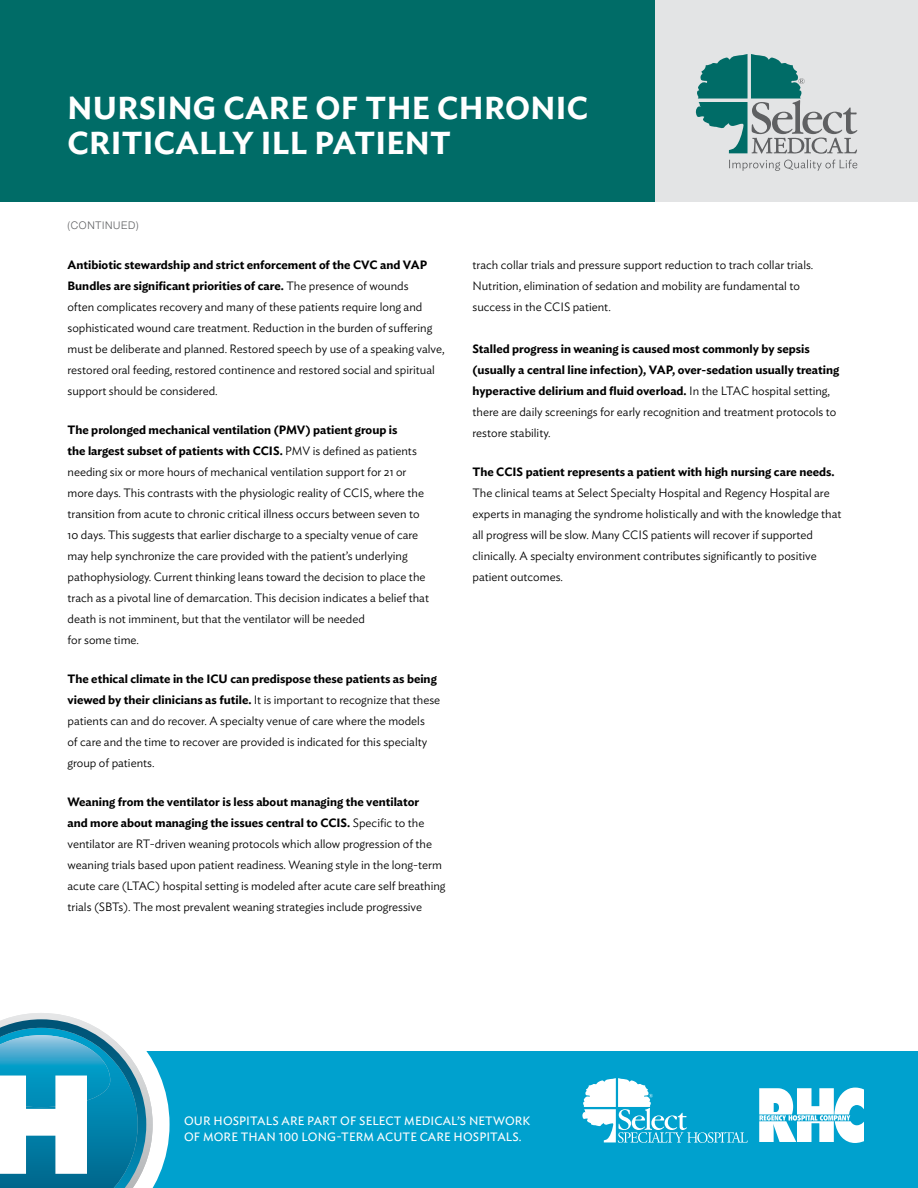
<style>
.page{position:relative;width:918px;height:1188px;background:#fff}
.page>*{position:absolute;margin:0;border:0;box-sizing:border-box;transform-origin:0 0}
.t1{font:600 31.5px/34.5px "Ideal Sans";letter-spacing:.01em;color:#fff}
.t2{font:300 12px/21px "Ideal Sans";color:#000}
.t3{font:600 12px/21px "Ideal Sans";color:#000}
.t4{font:12px/16.5px "Ideal Sans";letter-spacing:.01em;color:#fff}
.t5{font:300 10.5px "Helvetica Neue";letter-spacing:.07em;color:#5f6062}
.s1{font-weight:600}
.s2{font-weight:300}
</style>
<div class="page">
<div style="left:655px;top:0;width:263px;height:202px;background:#e3e4e5"></div>
<div style="left:0;top:0;width:655px;height:202px;background:#006c67"></div>
<svg style="left:696px;top:54px;width:161px;height:100px"></svg>
<svg style="left:729px;top:160px;width:128px;height:11px"></svg>
<div style="left:0;top:1051px;width:918px;height:137px;background:#00a1ce"></div>
<svg style="left:582px;top:1078px;width:166px;height:65px"></svg>
<svg style="left:759px;top:1088px;width:105px;height:55px"></svg>
<svg style="left:0;top:1013px;width:170px;height:175px"></svg>
<h1 class="t1" style="left:68px;top:88px;width:516px">Nursing Care of the Chron ic<br>Critically I ll Patient</h1>
<p class="t5" style="left:68px;top:216px;width:73px">(CONTINUED)</p>
<p class="t2" style="left:68px;top:253px;width:379px"><span class="s1">Antibiotic stewardship and strict enforcement of the CVC and VAP Bundles are significant priorities of care.</span> The presence of wounds<br>often complicates recovery and many of these patients require long and sophisticated wound care treatment. Reduction in the burden of suffering must be deliberate and planned. Restored speech by use of a speaking valve, restored oral feeding, restored continence and restored social and spiritual support should be considered.</p>
<p class="t2" style="left:68px;top:418px;width:363px"><span class="s1">The prolonged mechanical ventilation (PMV) patient group is<br>the largest subset of patients with CCIS.</span> PMV is defined as patients needing six or more hours of mechanical ventilation support for 21 or more days. This contrasts with the physiologic reality of CCIS, where the transition from acute to chronic critical illness occurs between seven to 10 days. This suggests that earlier discharge to a specialty venue of care may help synchronize the care provided with the patient’s underlying pathophysiology. Current thinking leans toward the decision to place the trach as a pivotal line of demarcation. This decision indicates a belief that death is not imminent, but that the ventilator will be needed<br>for some time.</p>
<p class="t2" style="left:68px;top:667px;width:374px"><span class="s1">The ethical climate in the I CU can predispose these patients as being viewed by their clinicians as futile.</span> It is important to recognize that these patients can and do recover. A specialty venue of care where the models<br>of care and the time to recover are provided is indicated for this specialty group of patients.</p>
<p class="t2" style="left:68px;top:790px;width:380px"><span class="s1">Weaning from the ventilator is less about managing the ventilator<br>and more about managing the issues central to CCIS.</span> Specific to the ventilator are RT-driven weaning protocols which allow progression of the weaning trials based upon patient readiness. Weaning style in the long-term acute care (LTAC) hospital setting is modeled after acute care self breathing trials (SBTs). The most prevalent weaning strategies include progressive</p>
<p class="t2" style="left:472px;top:253px;width:342px">trach collar trials and pressure support reduction to trach collar trials.<br>Nutrition, elimination of sedation and mobility are fundamental to success in the CCIS patient.</p>
<p class="t3" style="left:472px;top:338px;width:368px">Stalled progress in weaning is caused most commonly by sepsis (usually a central line infection), VAP, over-sedation usually treating hyperactive delirium and fluid overload. <span class="s2">In the LTAC hospital setting, there are daily screenings for early recognition and treatment protocols to restore stability.</span></p>
<p class="t3" style="left:472px;top:461px;width:364px">The CCIS patient represents a patient with high nursing care needs.</p>
<p class="t2" style="left:472px;top:481px;width:371px">The clinical teams at Select Specialty Hospital and Regency Hospital are experts in managing the syndrome holistically and with the knowledge that all progress will be slow. Many CCIS patients will recover if supported clinically. A specialty environment contributes significantly to positive patient outcomes.</p>
<p class="t4" style="left:184px;top:1112px;width:348px">OUR HOSPITALS ARE PART OF SELECT MEDICAL’S NETWORK<br>OF MORE THAN 100 LONG-TERM ACUTE CARE HOSPITALS.</p>
</div>
